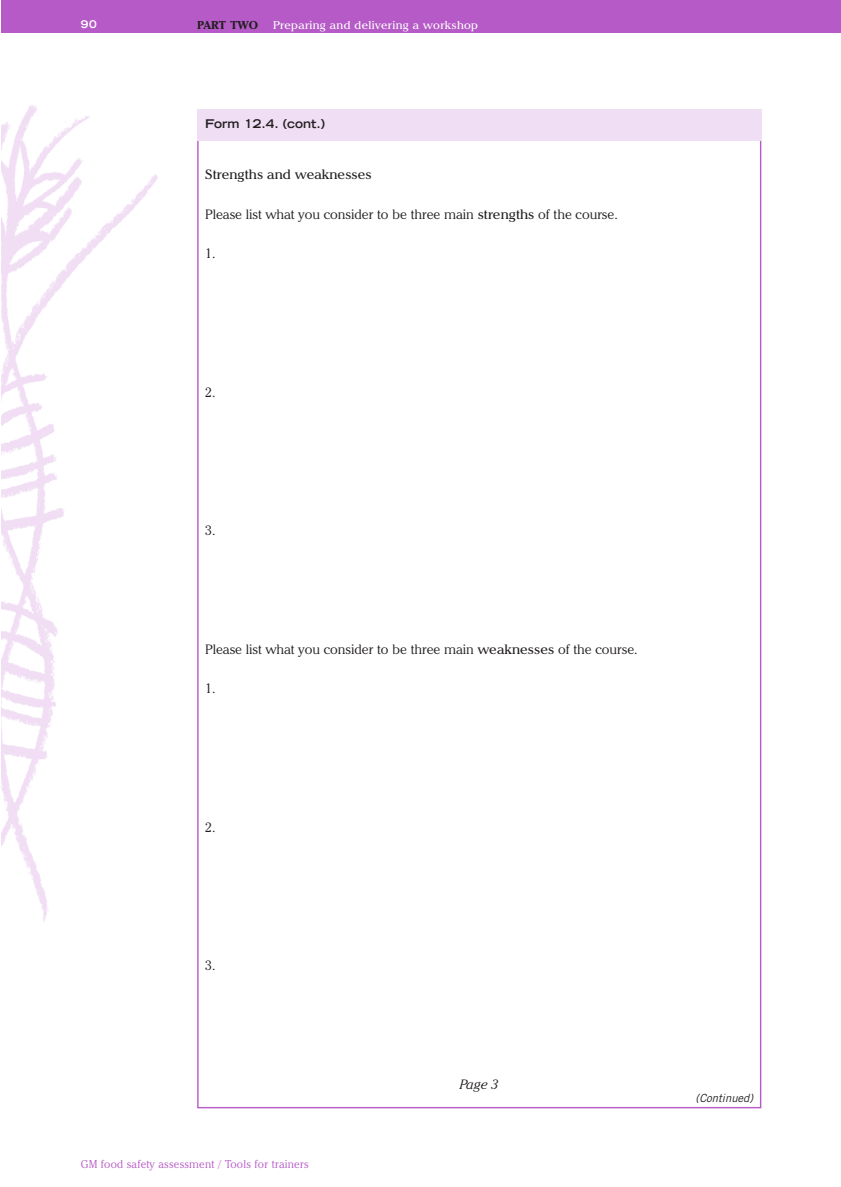
<style>
.page{position:relative;width:841px;height:1187px;background:#fff}
.page>*{position:absolute;margin:0;border:0;box-sizing:border-box;transform-origin:0 0}
.t1{font:300 13.35px "Cheltenham IT Cby BT";color:#231f20;scale:1.04 1}
.t2{font:13.35px "Cheltenham IT Cby BT";color:#231f20;scale:1.04 1}
.t3{font:italic 300 13.35px "Cheltenham IT Cby BT";color:#231f20;scale:1.04 1}
.t4{font:700 expanded 12px "Trade Gothic LH";color:#231f20}
.t5{font:300 11.25px "Cheltenham IT Cby BT";letter-spacing:.025em;color:#b55ac6}
.t6{font:11.25px "Cheltenham IT Cby BT";letter-spacing:.025em;color:#fff;scale:1.04 1}
.t7{font:italic 11.25px "Trade Gothic";color:#231f20}
.t8{font:700 11.25px "Cheltenham IT Cby BT";letter-spacing:.03em;color:#231f20;scale:1.04 1}
.t9{font:700 expanded 10.65px "Trade Gothic LH";color:#fff}
.s1{font-weight:400}
</style>
<div class="page">
<div style="left:1px;top:0;width:839px;height:32px;background:#b55ac6"></div>
<img style="left:1px;top:105px;width:157px;height:475px">
<img style="left:1px;top:580px;width:57px;height:342px">
<div style="left:197px;top:109px;width:564px;height:31px;background:#f0def4"></div>
<p class="t9" style="left:81px;top:20px;width:17px">90</p>
<p class="t8" style="left:197px;top:20px;width:60px">PART TWO</p>
<p class="t6" style="left:273px;top:21px;width:198px">Preparing and delivering a workshop</p>
<p class="t4" style="left:205px;top:119px;width:121px">Form 12.4. (cont.)</p>
<p class="t2" style="left:205px;top:170px;width:162px">Strengths and weaknesses</p>
<p class="t1" style="left:205px;top:208px;width:398px">Please list what you consider to be three main <span class="s1">strengths</span> of the course.</p>
<p class="t1" style="left:205px;top:248px;width:11px">1.</p>
<p class="t1" style="left:205px;top:386px;width:11px">2.</p>
<p class="t1" style="left:205px;top:524px;width:11px">3.</p>
<p class="t1" style="left:205px;top:643px;width:417px">Please list what you consider to be three main <span class="s1">weaknesses</span> of the course.</p>
<p class="t1" style="left:205px;top:682px;width:11px">1.</p>
<p class="t1" style="left:205px;top:821px;width:11px">2.</p>
<p class="t1" style="left:205px;top:959px;width:11px">3.</p>
<p class="t5" style="left:81px;top:1159px;width:229px">GM food safety assessment / Tools for trainers</p>
<p class="t3" style="left:459px;top:1078px;width:39px">Page 3</p>
<p class="t7" style="left:695px;top:1093px;width:61px">(Continued)</p>
</div>
